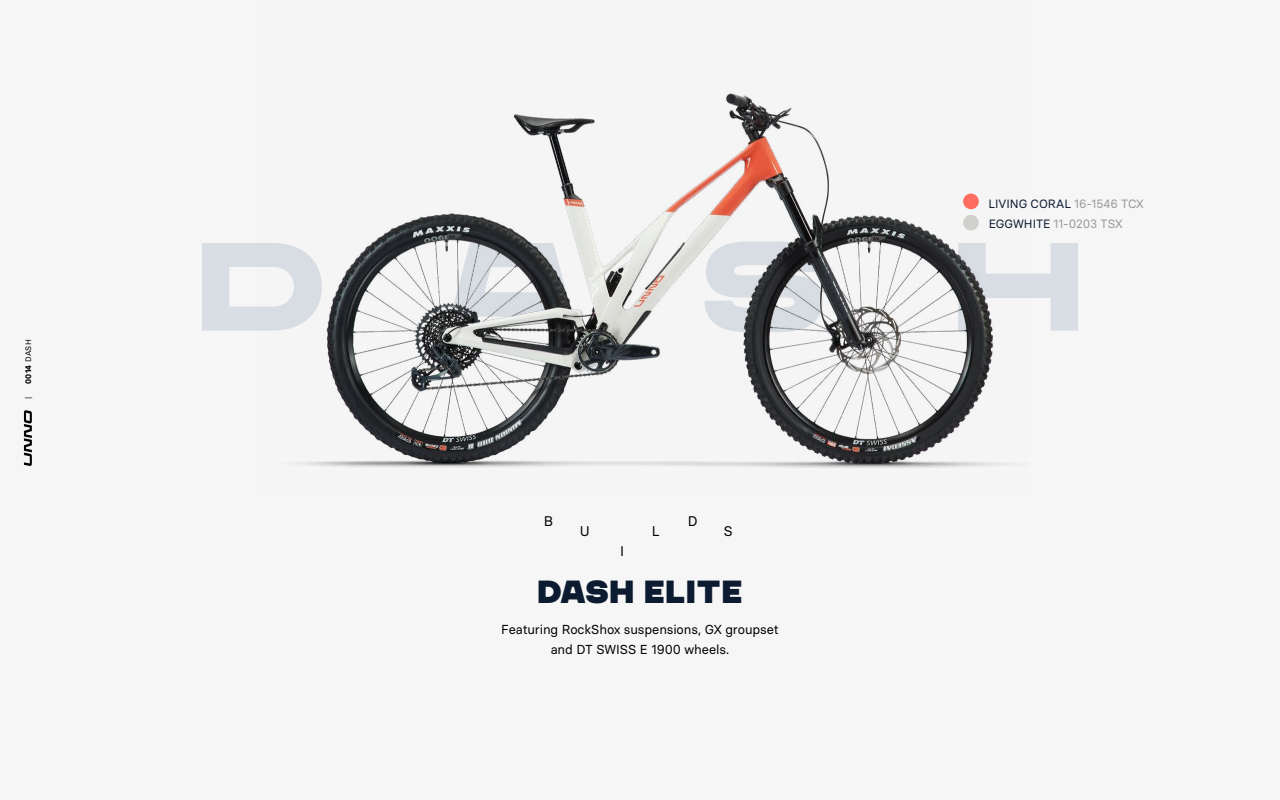
<style>
.page{position:relative;width:1280px;height:800px;background:#f6f6f6}
.page>*{position:absolute;margin:0;border:0;box-sizing:border-box;transform-origin:0 0}
.t1{font:expanded 125px "CHANEY";color:#d8dee4}
.t2{font:32px "CHANEY";color:#0d1b31}
.t3{font:14px "Basier Square";color:#000}
.t4{font:13px/20px "Basier Square";letter-spacing:-.01em;color:#000;text-align:center}
.t5{font:12px/20.6px "Basier Square";letter-spacing:-.01em;color:#979797}
.t6{font:700 8px "Basier Square";color:#020203}
.t7{font:8px "Basier Square";color:#020203}
.s1{font-weight:400}
.s2{color:#0d1b31}
</style>
<div class="page">
<svg style="left:24px;top:410px;width:8px;height:56px"></svg>
<img style="left:299px;top:93px;width:712px;height:375px">
<p class="t6" style="left:23px;top:384px;width:46px;rotate:-90deg">0014 <span class="s1">DASH</span></p>
<p class="t7" style="left:23px;top:399px;width:4px;rotate:-90deg">|</p>
<p class="t5" style="left:989px;top:193px;width:157px"><span class="s2">LIVING CORAL</span> 16-1546 TCX<br><span class="s2">EGGWHITE</span> 11-0203 TSX</p>
<h1 class="t1" style="left:196px;top:210px;width:890px">dash</h1>
<p class="t3" style="left:544px;top:513px;width:11px">B</p>
<p class="t3" style="left:688px;top:513px;width:11px">D</p>
<p class="t3" style="left:580px;top:523px;width:11px">U</p>
<p class="t3" style="left:652px;top:523px;width:9px">L</p>
<p class="t3" style="left:724px;top:523px;width:10px">S</p>
<p class="t3" style="left:620px;top:543px;width:6px">I</p>
<h2 class="t2" style="left:537px;top:572px;width:207px">dash ELITE</h2>
<p class="t4" style="left:501px;top:619px;width:279px">Featuring RockShox suspensions, GX groupset and DT SWISS E 1900 wheels.</p>
</div>
